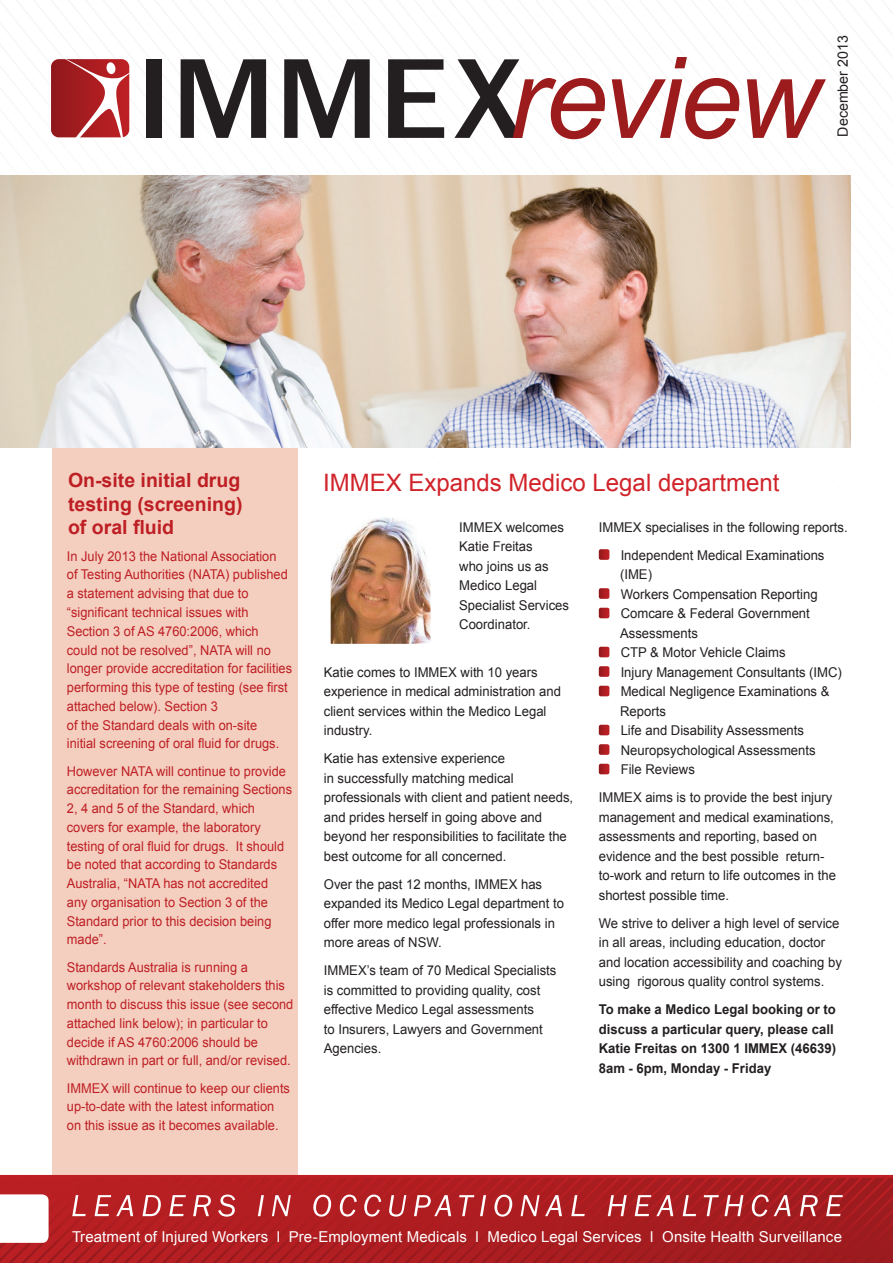
<style>
.page{position:relative;width:893px;height:1263px;background:#fff}
.page>*{position:absolute;margin:0;border:0;box-sizing:border-box;transform-origin:0 0}
.t1{font:italic 112.95px "Arial";letter-spacing:-.025em;color:#9c1b1c}
.t2{font:24px "Arial";color:#d1232a}
.t3{font:700 19.5px/23.4px "Arial";color:#be1f24;text-align:justify}
.t4{font:15px "Arial";letter-spacing:.005em;color:#fff}
.t5{font:14.25px "Arial";color:#231f20}
.t6{font:13.5px/19.5px "Arial";color:#231f20}
.t7{font:13.5px/18.8px "Arial";color:#be1f24;scale:.95 1}
.t8{font:700 13.5px/19.5px "Arial";color:#231f20}
</style>
<div class="page">
<svg style="left:599px;top:549px;width:10px;height:11px"></svg>
<svg style="left:599px;top:588px;width:10px;height:11px"></svg>
<svg style="left:599px;top:608px;width:10px;height:10px"></svg>
<svg style="left:599px;top:647px;width:10px;height:10px"></svg>
<svg style="left:599px;top:666px;width:10px;height:11px"></svg>
<svg style="left:599px;top:686px;width:10px;height:10px"></svg>
<svg style="left:599px;top:725px;width:10px;height:10px"></svg>
<svg style="left:599px;top:744px;width:10px;height:11px"></svg>
<svg style="left:599px;top:764px;width:10px;height:10px"></svg>
<div style="left:52px;top:436px;width:245px;height:745px;background:#f4cfc0"></div>
<hr style="left:0;top:1175px;width:893px;height:3px;background:#be1f24">
<div style="left:146px;top:59px;width:16px;height:79px;background:#231f20"></div>
<svg style="left:181px;top:59px;width:85px;height:79px"></svg>
<svg style="left:284px;top:59px;width:86px;height:79px"></svg>
<svg style="left:388px;top:59px;width:56px;height:79px"></svg>
<svg style="left:454px;top:59px;width:68px;height:79px"></svg>
<svg style="left:51px;top:59px;width:79px;height:79px;background:#b54447"></svg>
<svg style="left:0;top:1178px;width:893px;height:85px;background:#b12d31"></svg>
<img style="left:0;top:175px;width:850px;height:273px">
<img style="left:332px;top:519px;width:97px;height:123px">
<div style="left:323px;top:510px;width:115px;height:141px;border:8px solid #fff"></div>
<h1 class="t1" style="left:509px;top:25px;width:312px">review</h1>
<p class="t5" style="left:834px;top:137px;width:103px;rotate:-90deg">December 2013</p>
<h3 class="t3" style="left:68px;top:469px;width:176px">On-site initial drug testing (screening) of oral fluid</h3>
<p class="t7" style="left:67px;top:547px;width:239px">In July 2013 the National Association<br>of Testing Authorities (NATA) published a statement advising that due to “significant technical issues with Section 3 of AS 4760:2006, which could not be resolved”, NATA will no longer provide accreditation for facilities performing this type of testing (see first attached below). Section 3<br>of the Standard deals with on-site<br>initial screening of oral fluid for drugs.</p>
<p class="t7" style="left:67px;top:761px;width:239px">However NATA will continue to provide accreditation for the remaining Sections 2, 4 and 5 of the Standard, which covers for example, the laboratory testing of oral fluid for drugs. It should be noted that according to Standards Australia, “NATA has not accredited any organisation to Section 3 of the Standard prior to this decision being made”.</p>
<p class="t7" style="left:67px;top:957px;width:240px">Standards Australia is running a workshop of relevant stakeholders this month to discuss this issue (see second attached link below); in particular to decide if AS 4760:2006 should be withdrawn in part or full, and/or revised.</p>
<p class="t7" style="left:67px;top:1079px;width:236px">IMMEX will continue to keep our clients up-to-date with the latest information on this issue as it becomes available.</p>
<h2 class="t2" style="left:323px;top:466px;width:458px">IMMEX Expands Medico Legal department</h2>
<p class="t6" style="left:459px;top:517px;width:111px">IMMEX welcomes<br>Katie Freitas<br>who joins us as<br>Medico Legal<br>Specialist Services<br>Coordinator.</p>
<p class="t6" style="left:324px;top:662px;width:239px">Katie comes to IMMEX with 10 years experience in medical administration and client services within the Medico Legal industry.</p>
<p class="t6" style="left:324px;top:749px;width:251px">Katie has extensive experience<br>in successfully matching medical professionals with client and patient needs, and prides herself in going above and beyond her responsibilities to facilitate the best outcome for all concerned.</p>
<p class="t6" style="left:324px;top:874px;width:242px">Over the past 12 months, IMMEX has expanded its Medico Legal department to offer more medico legal professionals in more areas of NSW.</p>
<p class="t6" style="left:324px;top:961px;width:234px">IMMEX’s team of 70 Medical Specialists is committed to providing quality, cost effective Medico Legal assessments<br>to Insurers, Lawyers and Government<br>Agencies.</p>
<p class="t6" style="left:599px;top:513px;width:250px;line-height:28.2px;text-align:center">IMMEX specialises in the following reports.<br>Independent Medical Examinations</p>
<p class="t6" style="left:620px;top:565px;width:223px">(IME)<br>Workers Compensation Reporting<br>Comcare &amp; Federal Government<br>Assessments<br>CTP &amp; Motor Vehicle Claims<br>Injury Management Consultants (IMC)<br>Medical Negligence Examinations &amp;<br>Reports<br>Life and Disability Assessments<br>Neuropsychological Assessments<br>File Reviews</p>
<p class="t6" style="left:599px;top:788px;width:239px">IMMEX aims is to provide the best injury management and medical examinations, assessments and reporting, based on evidence and the best possible return&shy;to-work and return to life outcomes in the shortest possible time.</p>
<p class="t6" style="left:599px;top:913px;width:245px">We strive to deliver a high level of service in all areas, including education, doctor and location accessibility and coaching by using rigorous quality control systems.</p>
<p class="t8" style="left:599px;top:1000px;width:239px">To make a Medico Legal booking or to discuss a particular query, please call Katie Freitas on 1300 1 IMMEX (46639)<br>8am - 6pm, Monday - Friday</p>
<p class="t4" style="left:72px;top:1227px;width:771px">Treatment of Injured Workers l Pre-Employment Medicals l Medico Legal Services l Onsite Health Surveillance</p>
</div>
